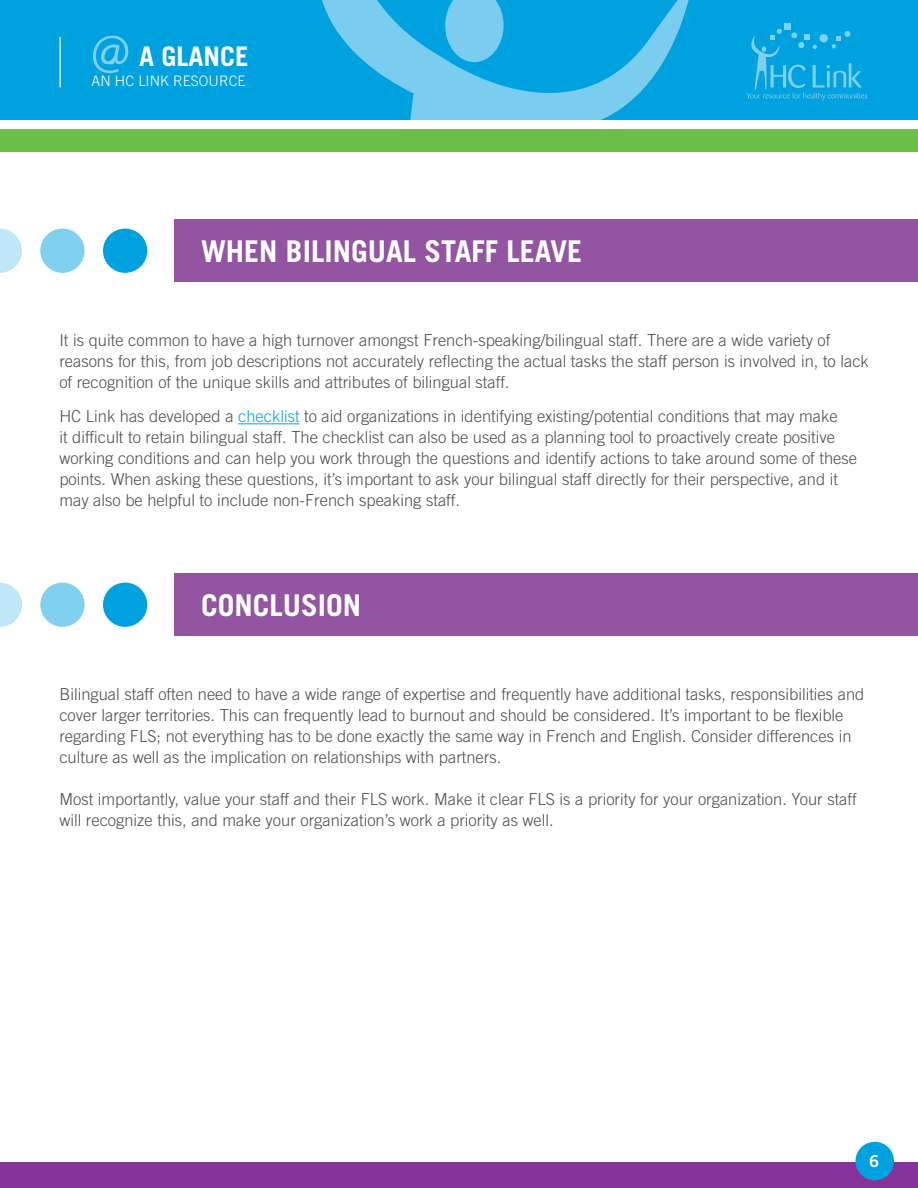
<style>
.page{position:relative;width:918px;height:1188px;background:#fff}
.page>*{position:absolute;margin:0;border:0;box-sizing:border-box;transform-origin:0 0}
.t1{font:700 30px "Trade Gothic LT Std";color:#fff}
.t2{font:700 27px "Trade Gothic LT Std";color:#fff}
.t3{font:300 16.5px/21px "Trade Gothic LT Std";color:#4d4d4f}
.t4{font:16.5px "Trade Gothic LT Std Bd 2";color:#fff}
.t5{font:300 14.4px "Trade Gothic LT Std";color:#fff}
.s1{color:#00a5e1}
</style>
<div class="page">
<div style="left:0;top:0;width:918px;height:120px;background:#00a1df"></div>
<svg style="left:291px;top:0;width:402px;height:425px"></svg>
<div style="left:0;top:129px;width:918px;height:23px;background:#6cc04a"></div>
<hr style="left:59px;top:37px;width:2px;height:50px;background:#fff">
<div style="left:0;top:1162px;width:918px;height:26px;background:#873299"></div>
<div style="left:855px;top:1142px;width:39px;height:38px;background:#00a1df;border-radius:50%"></div>
<svg style="left:93px;top:36px;width:35px;height:37px"></svg>
<div style="left:784px;top:23px;width:7px;height:7px;background:#7fcfee"></div>
<svg style="left:746px;top:29px;width:121px;height:71px"></svg>
<div style="left:174px;top:220px;width:744px;height:62px;background:#9355a2"></div>
<div style="left:103px;top:229px;width:44px;height:44px;background:#00a1df;border-radius:50%"></div>
<div style="left:40px;top:229px;width:45px;height:44px;background:#80d0ef;border-radius:50%"></div>
<svg style="left:0;top:229px;width:22px;height:44px"></svg>
<hr style="left:238px;top:423px;width:62px;height:1px;background:#00a5e1">
<div style="left:174px;top:574px;width:744px;height:62px;background:#9355a2"></div>
<div style="left:103px;top:583px;width:44px;height:44px;background:#00a1df;border-radius:50%"></div>
<div style="left:40px;top:583px;width:45px;height:44px;background:#80d0ef;border-radius:50%"></div>
<svg style="left:0;top:583px;width:22px;height:44px"></svg>
<h2 class="t2" style="left:139px;top:39px;width:111px">A GLANCE</h2>
<p class="t5" style="left:92px;top:72px;width:63px">AN HC LINK</p>
<p class="t5" style="left:173px;top:72px;width:10px">RESOURCE</p>
<h1 class="t1" style="left:201px;top:232px;width:42px">WHEN</h1>
<h1 class="t1" style="left:286px;top:232px;width:15px">BILING</h1>
<h1 class="t1" style="left:368px;top:232px;width:73px">UAL STAFF</h1>
<h1 class="t1" style="left:507px;top:232px;width:74px">LEAVE</h1>
<p class="t3" style="left:59px;top:329px;width:811px">It is quite common to have a high turnover amongst French-speaking/bilingual staff. There are a wide variety of reasons for this, from job descriptions not accurately reflecting the actual tasks the staff person is involved in, to lack of recognition of the unique skills and attributes of bilingual staff.</p>
<p class="t3" style="left:59px;top:406px;width:799px">HC Link has developed a <span class="s1">checklist</span> to aid organizations in identifying existing/potential conditions that may make<br>it difficult to retain bilingual staff. The checklist can also be used as a planning tool to proactively create positive working conditions and can help you work through the questions and identify actions to take around some of these points. When asking these questions, it’s important to ask your bilingual staff directly for their perspective, and it may also be helpful to include non-French speaking staff.</p>
<h1 class="t1" style="left:201px;top:586px;width:162px">CONCLUSION</h1>
<p class="t3" style="left:59px;top:683px;width:806px">Bilingual staff often need to have a wide range of expertise and frequently have additional tasks, responsibilities and cover larger territories. This can frequently lead to burnout and should be considered. It’s important to be flexible regarding FLS; not everything has to be done exactly the same way in French and English. Consider differences in culture as well as the implication on relationships with partners.</p>
<p class="t3" style="left:59px;top:788px;width:799px">M ost importantly, value your staff and their FLS work. Make it clear FLS is a priority for your organization. Your staff will recognize this, and make your organization’s work a priority as well.</p>
<p class="t4" style="left:869px;top:1151px;width:12px">6</p>
</div>
